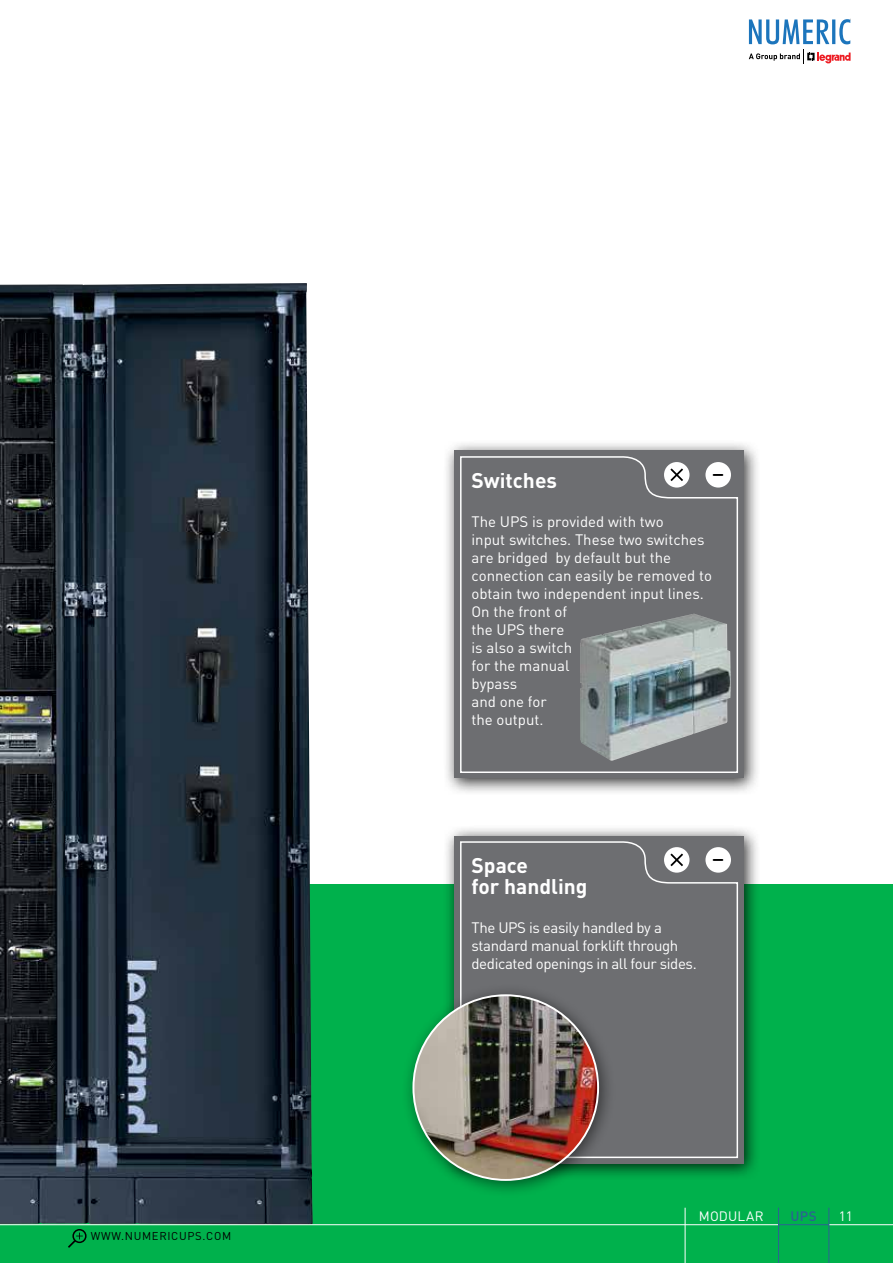
<style>
.page{position:relative;width:893px;height:1263px;background:#fff}
.page>*{position:absolute;margin:0;border:0;box-sizing:border-box;transform-origin:0 0}
.t1{font:700 21px/21px "DIN Pro";color:#fff}
.t2{font:700 18px "Helvetica";color:#000}
.t3{font:15px/18px "DIN Pro";color:#fff}
.t4{font:15px/18px "DIN Pro";letter-spacing:-.025em;color:#fff}
.t5{font:13.5px "DIN Pro";letter-spacing:.01em;color:#fff}
.t6{font:500 13.5px "DIN Pro";color:#2c6293}
.t7{font:11.25px "DIN Pro";letter-spacing:.06em;color:#000}
</style>
<div class="page">
<div style="left:0;top:884px;width:893px;height:379px;background:#00b14c"></div>
<div style="left:443px;top:824px;width:318px;height:356px;background:#000;opacity:.8"></div>
<div style="left:454px;top:836px;width:290px;height:327px;background:#6d6e71"></div>
<svg style="left:460px;top:841px;width:279px;height:318px"></svg>
<div style="left:402px;top:983px;width:214px;height:215px;background:#000;opacity:.5"></div>
<img style="left:413px;top:995px;width:185px;height:185px;border-radius:92px">
<div style="left:443px;top:439px;width:318px;height:356px;background:#000;opacity:.8"></div>
<div style="left:454px;top:451px;width:290px;height:327px;background:#6d6e71"></div>
<svg style="left:460px;top:456px;width:279px;height:317px"></svg>
<img style="left:580px;top:614px;width:151px;height:147px">
<img style="left:0;top:283px;width:313px;height:941px">
<svg style="left:749px;top:19px;width:101px;height:45px"></svg>
<hr style="left:0;top:1224px;width:779px;height:1px;background:#fff">
<hr style="left:778px;top:1224px;width:51px;height:1px;background:#2c6293">
<hr style="left:829px;top:1224px;width:64px;height:1px;background:#fff">
<hr style="left:685px;top:1208px;width:1px;height:55px;background:#fff">
<hr style="left:828px;top:1208px;width:1px;height:55px;background:#2c6293">
<div style="left:72px;top:1229px;width:15px;height:14px;border:2px solid #000;border-radius:50%"></div>
<svg style="left:68px;top:1232px;width:15px;height:16px"></svg>
<hr style="left:778px;top:1208px;width:1px;height:55px;background:#2c6293">
<p class="t7" style="left:91px;top:1228px;width:142px">WWW.NUMERICUPS.COM</p>
<h1 class="t1" style="left:471px;top:467px;width:87px">Switches</h1>
<p class="t3" style="left:471px;top:512px;width:242px">The UPS is provided with two<br>input switches. These two switches are bridged by default but the connection can easily be removed to obtain two independent input lines.<br>On the front of<br>the UPS there<br>is also a switch<br>for the manual<br>bypass<br>and one for<br>the output.</p>
<p class="t2" style="left:713px;top:463px;width:12px">–</p>
<h1 class="t1" style="left:471px;top:852px;width:118px">Space<br>for handling</h1>
<p class="t4" style="left:471px;top:918px;width:227px">The UPS is easily handled by a standard manual forklift through dedicated openings in all four sides.</p>
<p class="t2" style="left:713px;top:848px;width:12px">–</p>
<p class="t5" style="left:699px;top:1207px;width:66px">MODULAR</p>
<p class="t6" style="left:791px;top:1205px;width:28px">UPS</p>
<p class="t5" style="left:839px;top:1206px;width:16px">11</p>
</div>
